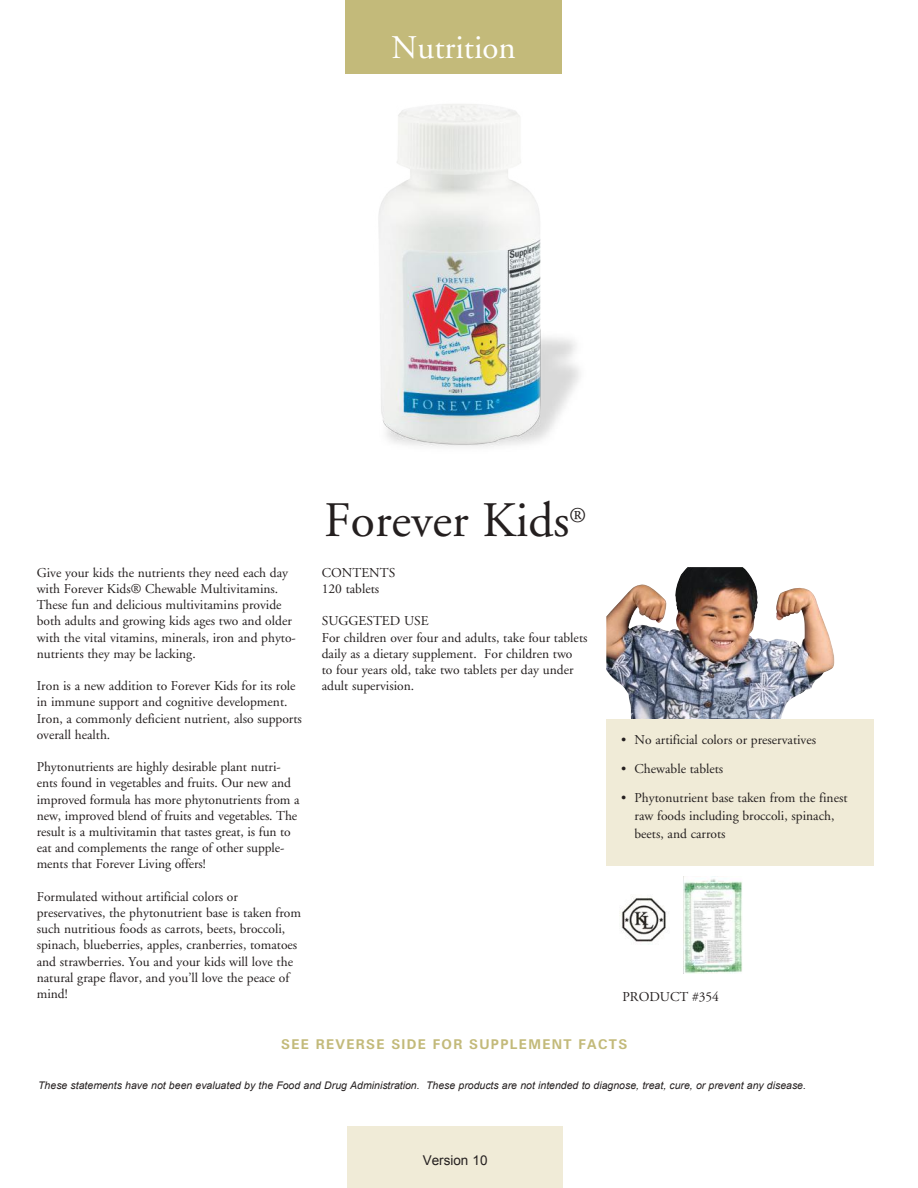
<style>
.page{position:relative;width:918px;height:1188px;background:#fff}
.page>*{position:absolute;margin:0;border:0;box-sizing:border-box;transform-origin:0 0}
.t1{font:49.5px "Adobe Garamond";color:#241f1f}
.t2{font:33px "Adobe Garamond";color:#fff}
.t3{font:21px "Adobe Garamond";color:#241f1f}
.t4{font:13.5px/16.2px "Adobe Garamond";color:#241f1f}
.t5{font:700 13.5px "Zurich BT";letter-spacing:.1em;color:#c3ba7a}
.t6{font:13.5px "Arial";color:#241f1f}
.t7{font:italic 10.5px "Arial";color:#241f1f}
</style>
<div class="page">
<img style="left:606px;top:567px;width:229px;height:152px">
<div style="left:606px;top:719px;width:267px;height:147px;background:#f0ebd7"></div>
<div style="left:346px;top:0;width:216px;height:74px;background:#c3ba7a"></div>
<div style="left:347px;top:1126px;width:216px;height:62px;background:#f0ebd7"></div>
<img style="left:620px;top:896px;width:47px;height:49px">
<img style="left:684px;top:876px;width:58px;height:98px">
<img style="left:345px;top:20px;width:235px;height:427px">
<h2 class="t2" style="left:392px;top:29px;width:126px">Nutrition</h2>
<p class="t4" style="left:37px;top:565px;width:261px">Give your kids the nutrients they need each day with Forever Kids® Chewable Multivitamins.<br>These fun and delicious multivitamins provide both adults and growing kids ages two and older with the vital vitamins, minerals, iron and phyto&shy;nutrients they may be lacking.</p>
<p class="t4" style="left:37px;top:678px;width:267px">Iron is a new addition to Forever Kids for its role in immune support and cognitive development.<br>Iron, a commonly deficient nutrient, also supports overall health.</p>
<p class="t4" style="left:37px;top:759px;width:264px">Phytonutrients are highly desirable plant nutri&shy;ents found in vegetables and fruits. Our new and improved formula has more phytonutrients from a new, improved blend of fruits and vegetables. The result is a multivitamin that tastes great, is fun to eat and complements the range of other supple&shy;ments that Forever Living offers!</p>
<p class="t4" style="left:37px;top:889px;width:266px">Formulated without artificial colors or preservatives, the phytonutrient base is taken from such nutritious foods as carrots, beets, broccoli, spinach, blueberries, apples, cranberries, tomatoes and strawberries. You and your kids will love the natural grape flavor, and you’ll love the peace of mind!</p>
<h1 class="t1" style="left:324px;top:494px;width:247px">Forever Kids</h1>
<h3 class="t3" style="left:570px;top:504px;width:18px">®</h3>
<p class="t4" style="left:322px;top:565px;width:75px">CONTENTS<br>120 tablets</p>
<p class="t4" style="left:322px;top:613px;width:267px">SUGGESTED USE<br>For children over four and adults, take four tablets daily as a dietary supplement. For children two<br>to four years old, take two tablets per day under adult supervision.</p>
<p class="t4" style="left:621px;top:732px;width:197px">• No artificial colors or preservatives</p>
<p class="t4" style="left:621px;top:761px;width:104px">• Chewable tablets</p>
<p class="t4" style="left:635px;top:789px;width:215px;line-height:18px;text-indent:-14px">• Phytonutrient base taken from the finest raw foods including broccoli, spinach, beets, and carrots</p>
<p class="t4" style="left:623px;top:989px;width:98px">PRODUCT #354</p>
<p class="t5" style="left:281px;top:1036px;width:348px">SEE REVERSE SIDE FOR SUPPLEMENT FACTS</p>
<p class="t7" style="left:38px;top:1079px;width:769px">These statements have not been evaluated by the Food and Drug Administration. These products are not intended to diagnose, treat, cure, or prevent any disease.</p>
<p class="t6" style="left:423px;top:1151px;width:66px">Version 10</p>
</div>
